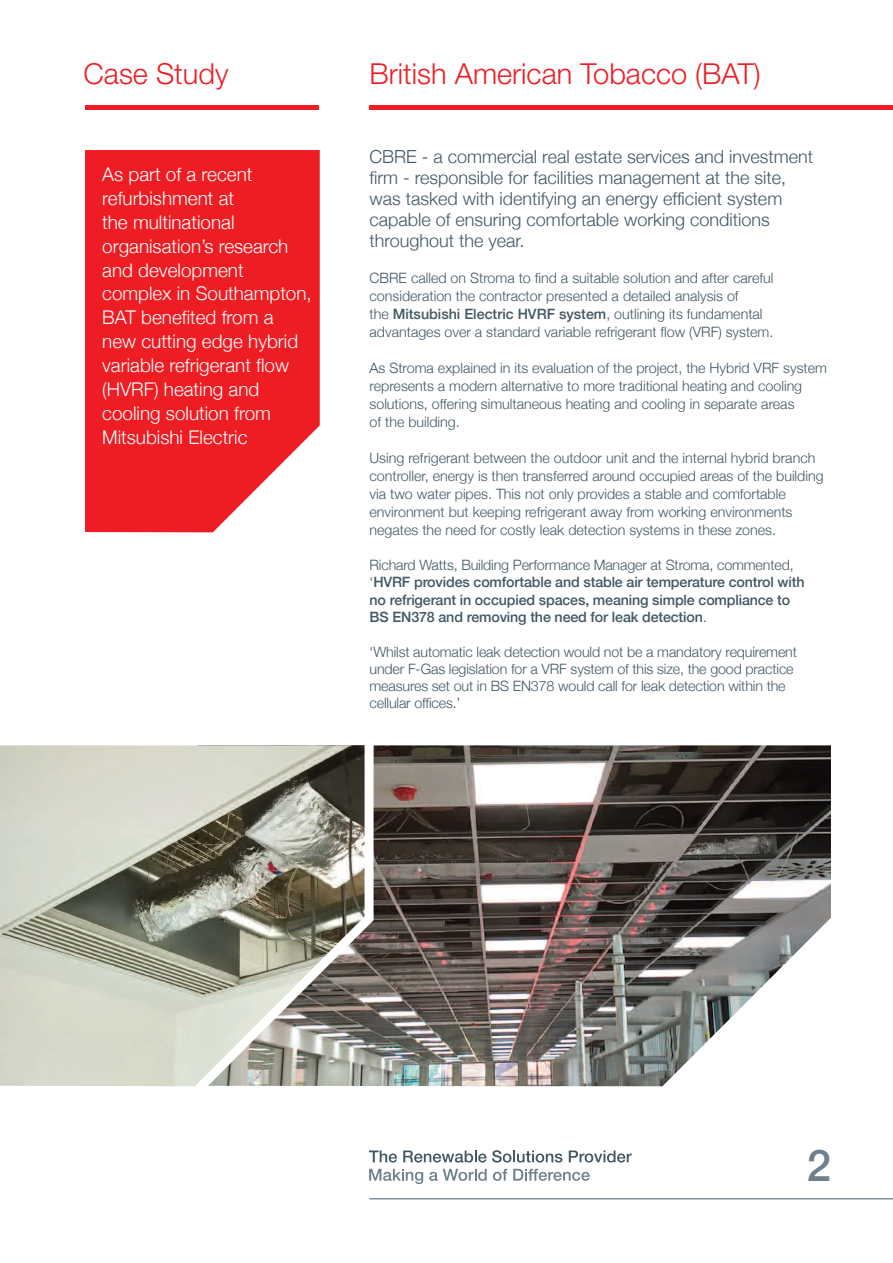
<style>
.page{position:relative;width:893px;height:1263px;background:#fff}
.page>*{position:absolute;margin:0;border:0;box-sizing:border-box;transform-origin:0 0}
.t1{font:500 43.65px "Helvetica Neue";color:#6d808c}
.t2{font:300 28.95px "Helvetica Neue LT Pro";color:#ee1d23}
.t3{font:300 18.9px/24px "Helvetica Neue";color:#fff}
.t4{font:300 18px/21px "Helvetica Neue";color:#415764}
.t5{font:300 14.25px/18px "Helvetica Neue";color:#415764}
.t6{font:500 14.25px/17.2px "Helvetica Neue";letter-spacing:-.01em;color:#415764}
.s1{font-weight:500}
.s2{font-weight:300}
</style>
<div class="page">
<img style="left:378px;top:745px;width:453px;height:341px">
<hr style="left:85px;top:105px;width:234px;height:4px;background:#ee1d23">
<hr style="left:369px;top:105px;width:524px;height:4px;background:#ee1d23">
<svg style="left:369px;top:1150px;width:28px;height:12px"></svg>
<svg style="left:403px;top:1150px;width:83px;height:12px"></svg>
<svg style="left:492px;top:1150px;width:70px;height:12px"></svg>
<svg style="left:569px;top:1150px;width:63px;height:12px"></svg>
<svg style="left:369px;top:1169px;width:54px;height:15px"></svg>
<svg style="left:429px;top:1169px;width:58px;height:12px"></svg>
<svg style="left:493px;top:1169px;width:14px;height:12px"></svg>
<svg style="left:513px;top:1169px;width:77px;height:12px"></svg>
<hr style="left:369px;top:1198px;width:524px;height:1px;background:#415764">
<img style="left:0;top:745px;width:182px;height:341px">
<img style="left:182px;top:745px;width:196px;height:342px">
<svg style="left:85px;top:150px;width:235px;height:382px;background:#ef2b31"></svg>
<h2 class="t2" style="left:84px;top:64px;width:146px">Case Study</h2>
<h2 class="t2" style="left:369px;top:64px;width:393px">British American Tobacco (BAT)</h2>
<p class="t3" style="left:102px;top:162px;width:211px">As part of a recent refurbishment at<br>the multinational organisation’s research and development complex in Southampton,<br>BAT benefited from a new cutting edge hybrid variable refrigerant flow (HVRF) heating and cooling solution from<br>Mitsubishi Electric</p>
<p class="t4" style="left:370px;top:146px;width:445px">CBRE - a commercial real estate services and investment firm - responsible for facilities management at the site, was tasked with identifying an energy efficient system capable of ensuring comfortable working conditions throughout the year.</p>
<p class="t5" style="left:370px;top:269px;width:405px">CBRE called on Stroma to find a suitable solution and after careful consideration the contractor presented a detailed analysis of<br>the <span class="s1">Mitsubishi Electric HVRF system</span>, outlining its fundamental advantages over a standard variable refrigerant flow (VRF) system.</p>
<p class="t5" style="left:370px;top:359px;width:459px">As Stroma explained in its evaluation of the project, the Hybrid VRF system represents a modern alternative to more traditional heating and cooling solutions, offering simultaneous heating and cooling in separate areas<br>of the building.</p>
<p class="t5" style="left:370px;top:449px;width:456px">Using refrigerant between the outdoor unit and the internal hybrid branch controller, energy is then transferred around occupied areas of the building via two water pipes. This not only provides a stable and comfortable environment but keeping refrigerant away from working environments negates the need for costly leak detection systems in these zones.</p>
<p class="t6" style="left:370px;top:556px;width:437px"><span class="s2">Richard Watts, Building Performance Manager at Stroma, commented, ‘</span>HVRF provides comfortable and stable air temperature control with no refrigerant in occupied spaces, meaning simple compliance to BS EN378 and removing the need for leak detection<span class="s2">.</span></p>
<p class="t5" style="left:370px;top:642px;width:429px;line-height:17.2px">‘Whilst automatic leak detection would not be a mandatory requirement under F-Gas legislation for a VRF system of this size, the good practice measures set out in BS EN378 would call for leak detection within the cellular offices.’</p>
<h1 class="t1" style="left:807px;top:1138px;width:26px">2</h1>
</div>
